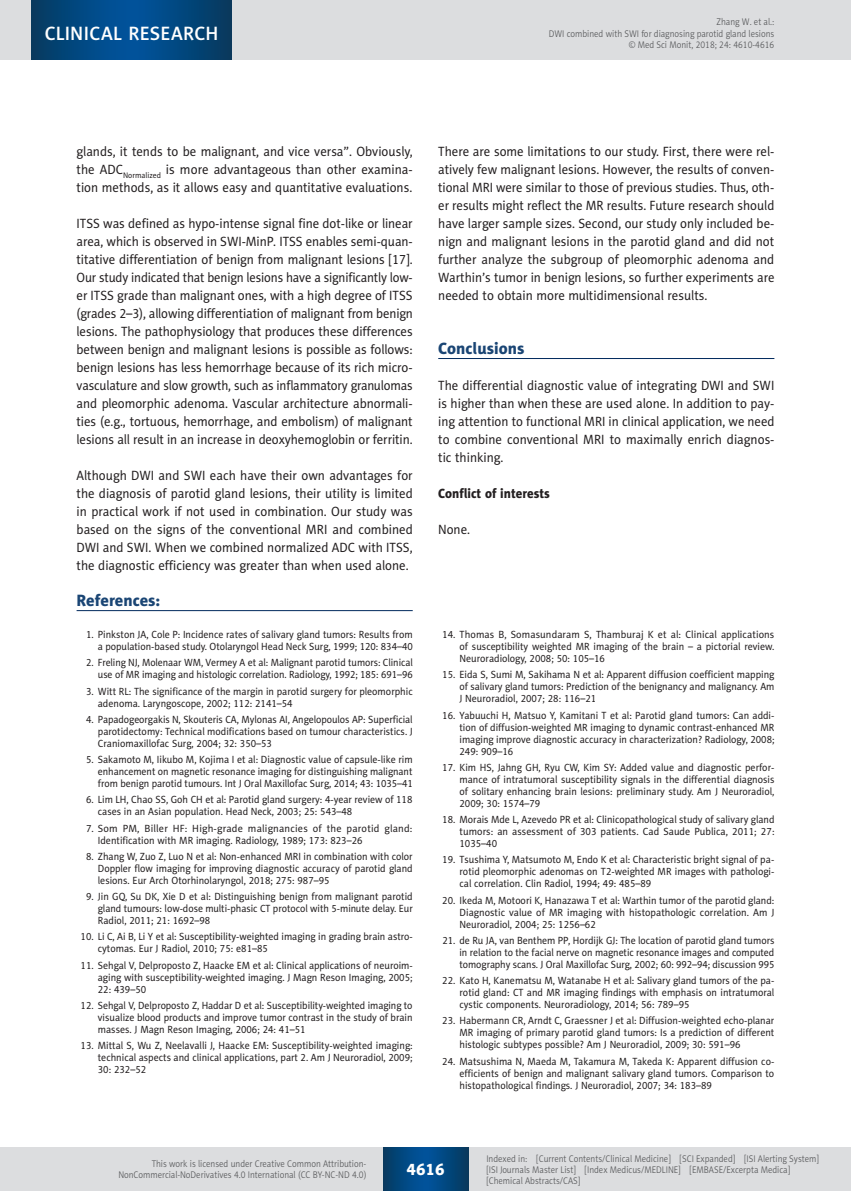
<style>
.page{position:relative;width:851px;height:1191px;background:#fff}
.page>*{position:absolute;margin:0;border:0;box-sizing:border-box;transform-origin:0 0}
.t1{font:19.5px "Naomi Sans EFN Medium";letter-spacing:.015em;color:#fff}
.MSM_Referencje_Tytul{font:16.5px "Naomi Sans EFN Heavy";color:#1a4574}
.MSM_Headline_1{font:16.5px "Naomi Sans EFN Heavy";color:#1a4574}
.t2{font:16.5px "Naomi Sans EFN Heavy";color:#fff}
.MSM_Body{font:13.5px/18px "Naomi Sans EFN";color:#231f20;text-align:justify;scale:.95 1}
.MSM_Headline_2{font:13.5px "Naomi Sans EFN Heavy";color:#231f20;scale:.95 1}
.MSM_Referencje_punkt{font:10.5px/12px "Naomi Sans EFN";color:#231f20;text-align:justify;scale:.95 1}
.MSM_Referencje_punkt-2{font:10.5px/12px "Naomi Sans EFN";color:#231f20;text-align:justify;scale:.94 1}
.MSM_Referencje_punkt-3{font:10.5px/12px "Naomi Sans EFN";color:#231f20;text-align:justify}
.MSM_Referencje_punkt-4{font:10.5px/12px "Naomi Sans EFN";letter-spacing:.02em;color:#231f20}
.t3{font:9.75px/11.2px "Naomi Sans EFN Light";color:#57585a;text-align:right;scale:.9 1}
</style>
<div class="page">
<hr style="left:77px;top:610px;width:335px;height:1px;background:#00295c">
<hr style="left:438px;top:358px;width:336px;height:1px;background:#00295c">
<div style="left:0;top:1148px;width:850px;height:43px;background:#dcdddf"></div>
<svg style="left:383px;top:1147px;width:85px;height:43px;background:#02477e"></svg>
<div style="left:0;top:0;width:850px;height:60px;background:#dcdddf"></div>
<svg style="left:32px;top:0;width:200px;height:60px;background:#02477e"></svg>
<h1 class="t1" style="left:45px;top:22px;width:175px">CLINICAL RESEARCH</h1>
<p class="t3" style="left:548px;top:16px;width:252px">Zhang W. et al.:<br>DWI combined with SWI for diagnosing parotid gland lesions © Med Sci Monit, 2018; 24: 4610-4616</p>
<p class="MSM_Body" style="left:77px;top:142px;width:355px">glands, it tends to be malignant, and vice versa”. Obviously, the ADC<sub>Normalized</sub> is more advantageous than other examina&shy;tion methods, as it allows easy and quantitative evaluations.</p>
<p class="MSM_Body" style="left:77px;top:214px;width:355px">ITSS was defined as hypo-intense signal fine dot-like or linear area, which is observed in SWI-MinP. ITSS enables semi-quan&shy;titative differentiation of benign from malignant lesions [17].<br>Our study indicated that benign lesions have a significantly low&shy;er ITSS grade than malignant ones, with a high degree of ITSS (grades 2–3), allowing differentiation of malignant from benign lesions. The pathophysiology that produces these differences between benign and malignant lesions is possible as follows: benign lesions has less hemorrhage because of its rich micro&shy;vasculature and slow growth, such as inflammatory granulomas and pleomorphic adenoma. Vascular architecture abnormali&shy;ties (e.g., tortuous, hemorrhage, and embolism) of malignant lesions all result in an increase in deoxyhemoglobin or ferritin.</p>
<p class="MSM_Body" style="left:77px;top:466px;width:355px">Although DWI and SWI each have their own advantages for the diagnosis of parotid gland lesions, their utility is limited in practical work if not used in combination. Our study was based on the signs of the conventional MRI and combined DWI and SWI. When we combined normalized ADC with ITSS, the diagnostic efficiency was greater than when used alone.</p>
<p class="MSM_Referencje_Tytul" style="left:77px;top:590px;width:85px">References:</p>
<p class="MSM_Referencje_punkt" style="left:86px;top:628px;width:345px;text-align:right">1. Pinkston JA, Cole P: Incidence rates of salivary gland tumors: Results from a population-based study. Otolaryngol Head Neck Surg, 1999; 120: 834–40</p>
<p class="MSM_Referencje_punkt-2" style="left:86px;top:657px;width:349px;text-align:right">2. Freling NJ, Molenaar WM, Vermey A et al: Malignant parotid tumors: Clinical use of MR imaging and histologic correlation. Radiology, 1992; 185: 691–96</p>
<p class="MSM_Referencje_punkt" style="left:98px;top:685px;width:333px;text-indent:-12px">3. Witt RL: The significance of the margin in parotid surgery for pleomorphic adenoma. Laryngoscope, 2002; 112: 2141–54</p>
<p class="MSM_Referencje_punkt-2" style="left:98px;top:713px;width:336px;text-indent:-12px">4. Papadogeorgakis N, Skouteris CA, Mylonas AI, Angelopoulos AP: Superficial parotidectomy: Technical modifications based on tumour characteristics. J Craniomaxillofac Surg, 2004; 32: 350–53</p>
<p class="MSM_Referencje_punkt" style="left:98px;top:753px;width:333px;text-indent:-12px">5. Sakamoto M, Iikubo M, Kojima I et al: Diagnostic value of capsule-like rim enhancement on magnetic resonance imaging for distinguishing malignant from benign parotid tumours. Int J Oral Maxillofac Surg, 2014; 43: 1035–41</p>
<p class="MSM_Referencje_punkt" style="left:98px;top:794px;width:332px;text-indent:-12px">6. Lim LH, Chao SS, Goh CH et al: Parotid gland surgery: 4-year review of 118 cases in an Asian population. Head Neck, 2003; 25: 543–48</p>
<p class="MSM_Referencje_punkt-4" style="left:98px;top:822px;width:316px;text-indent:-12px">7. Som PM, Biller HF: High-grade malignancies of the parotid gland:<br>Identification with MR imaging. Radiology, 1989; 173: 823–26</p>
<p class="MSM_Referencje_punkt" style="left:98px;top:850px;width:333px;text-indent:-12px">8. Zhang W, Zuo Z, Luo N et al: Non-enhanced MRI in combination with color Doppler flow imaging for improving diagnostic accuracy of parotid gland lesions. Eur Arch Otorhinolaryngol, 2018; 275: 987–95</p>
<p class="MSM_Referencje_punkt" style="left:98px;top:890px;width:333px;text-indent:-12px">9. Jin GQ, Su DK, Xie D et al: Distinguishing benign from malignant parotid gland tumours: low-dose multi-phasic CT protocol with 5-minute delay. Eur Radiol, 2011; 21: 1692–98</p>
<p class="MSM_Referencje_punkt" style="left:98px;top:931px;width:333px;text-indent:-17px">10. Li C, Ai B, Li Y et al: Susceptibility-weighted imaging in grading brain astro&shy;cytomas. Eur J Radiol, 2010; 75: e81–85</p>
<p class="MSM_Referencje_punkt" style="left:98px;top:959px;width:333px;text-indent:-17px">11. Sehgal V, Delproposto Z, Haacke EM et al: Clinical applications of neuroim&shy;aging with susceptibility-weighted imaging. J Magn Reson Imaging, 2005; 22: 439–50</p>
<p class="MSM_Referencje_punkt-2" style="left:98px;top:999px;width:336px;text-indent:-17px">12. Sehgal V, Delproposto Z, Haddar D et al: Susceptibility-weighted imaging to visualize blood products and improve tumor contrast in the study of brain masses. J Magn Reson Imaging, 2006; 24: 41–51</p>
<p class="MSM_Referencje_punkt" style="left:98px;top:1039px;width:333px;text-indent:-17px">13. Mittal S, Wu Z, Neelavalli J, Haacke EM: Susceptibility-weighted imaging: technical aspects and clinical applications, part 2. Am J Neuroradiol, 2009; 30: 232–52</p>
<p class="MSM_Body" style="left:438px;top:142px;width:355px">There are some limitations to our study. First, there were rel&shy;atively few malignant lesions. However, the results of conven&shy;tional MRI were similar to those of previous studies. Thus, oth&shy;er results might reflect the MR results. Future research should have larger sample sizes. Second, our study only included be&shy;nign and malignant lesions in the parotid gland and did not further analyze the subgroup of pleomorphic adenoma and Warthin’s tumor in benign lesions, so further experiments are needed to obtain more multidimensional results.</p>
<p class="MSM_Headline_1" style="left:438px;top:338px;width:88px">Conclusions</p>
<p class="MSM_Body" style="left:438px;top:376px;width:355px">The differential diagnostic value of integrating DWI and SWI is higher than when these are used alone. In addition to pay&shy;ing attention to functional MRI in clinical application, we need to combine conventional MRI to maximally enrich diagnos&shy;tic thinking.</p>
<p class="MSM_Headline_2" style="left:438px;top:485px;width:119px">Conflict of interests</p>
<p class="MSM_Body" style="left:438px;top:520px;width:35px">None.</p>
<p class="MSM_Referencje_punkt-3" style="left:459px;top:628px;width:316px;text-indent:-17px">14. Thomas B, Somasundaram S, Thamburaj K et al: Clinical applications of susceptibility weighted MR imaging of the brain – a pictorial review.<br>Neuroradiology, 2008; 50: 105–16</p>
<p class="MSM_Referencje_punkt" style="left:459px;top:669px;width:333px;text-indent:-17px">15. Eida S, Sumi M, Sakihama N et al: Apparent diffusion coefficient mapping of salivary gland tumors: Prediction of the benignancy and malignancy. Am J Neuroradiol, 2007; 28: 116–21</p>
<p class="MSM_Referencje_punkt" style="left:459px;top:709px;width:333px;text-indent:-17px">16. Yabuuchi H, Matsuo Y, Kamitani T et al: Parotid gland tumors: Can addi&shy;tion of diffusion-weighted MR imaging to dynamic contrast-enhanced MR imaging improve diagnostic accuracy in characterization? Radiology, 2008; 249: 909–16</p>
<p class="MSM_Referencje_punkt" style="left:459px;top:761px;width:333px;text-indent:-17px">17. Kim HS, Jahng GH, Ryu CW, Kim SY: Added value and diagnostic perfor&shy;mance of intratumoral susceptibility signals in the differential diagnosis of solitary enhancing brain lesions: preliminary study. Am J Neuroradiol, 2009; 30: 1574–79</p>
<p class="MSM_Referencje_punkt" style="left:459px;top:813px;width:333px;text-indent:-17px">18. Morais Mde L, Azevedo PR et al: Clinicopathological study of salivary gland tumors: an assessment of 303 patients. Cad Saude Publica, 2011; 27:<br>1035–40</p>
<p class="MSM_Referencje_punkt" style="left:459px;top:854px;width:333px;text-indent:-17px">19. Tsushima Y, Matsumoto M, Endo K et al: Characteristic bright signal of pa&shy;rotid pleomorphic adenomas on T2-weighted MR images with pathologi&shy;cal correlation. Clin Radiol, 1994; 49: 485–89</p>
<p class="MSM_Referencje_punkt" style="left:459px;top:894px;width:333px;text-indent:-17px">20. Ikeda M, Motoori K, Hanazawa T et al: Warthin tumor of the parotid gland:<br>Diagnostic value of MR imaging with histopathologic correlation. Am J Neuroradiol, 2004; 25: 1256–62</p>
<p class="MSM_Referencje_punkt-2" style="left:459px;top:934px;width:336px;text-indent:-17px">21. de Ru JA, van Benthem PP, Hordijk GJ: The location of parotid gland tumors in relation to the facial nerve on magnetic resonance images and computed tomography scans. J Oral Maxillofac Surg, 2002; 60: 992–94; discussion 995</p>
<p class="MSM_Referencje_punkt" style="left:459px;top:974px;width:333px;text-indent:-17px">22. Kato H, Kanematsu M, Watanabe H et al: Salivary gland tumors of the pa&shy;rotid gland: CT and MR imaging findings with emphasis on intratumoral cystic components. Neuroradiology, 2014; 56: 789–95</p>
<p class="MSM_Referencje_punkt" style="left:459px;top:1015px;width:333px;text-indent:-17px">23. Habermann CR, Arndt C, Graessner J et al: Diffusion-weighted echo-planar MR imaging of primary parotid gland tumors: Is a prediction of different histologic subtypes possible? Am J Neuroradiol, 2009; 30: 591–96</p>
<p class="MSM_Referencje_punkt" style="left:459px;top:1055px;width:333px;text-indent:-17px">24. Matsushima N, Maeda M, Takamura M, Takeda K: Apparent diffusion co&shy;efficients of benign and malignant salivary gland tumors. Comparison to histopathological findings. J Neuroradiol, 2007; 34: 183–89</p>
<p class="t3" style="left:118px;top:1158px;width:277px">This work is licensed under Creative Common Attribution-<br>NonCommercial-NoDerivatives 4.0 International (CC BY-NC-ND 4.0)</p>
<h2 class="t2" style="left:406px;top:1159px;width:40px">4616</h2>
<p class="t3" style="left:486px;top:1152px;width:371px;text-align:left">Indexed in: [Current Contents/Clinical Medicine] [SCI Expanded] [ISI Alerting System] [ISI Journals Master List] [Index Medicus/MEDLINE] [EMBASE/Excerpta Medica] [Chemical Abstracts/CAS]</p>
</div>
